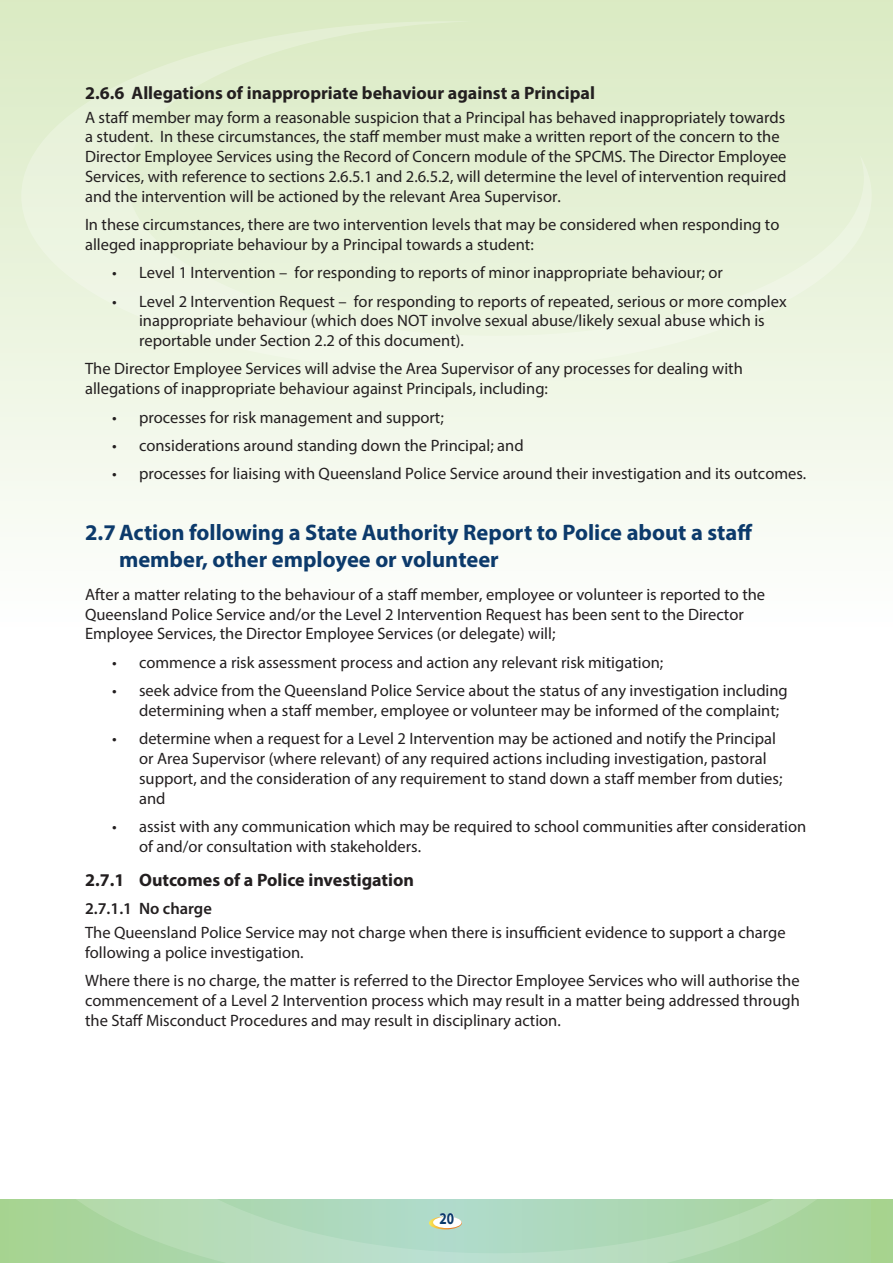
<style>
.page{position:relative;width:893px;height:1263px;background:#fff}
.page>*{position:absolute;margin:0;border:0;box-sizing:border-box;transform-origin:0 0}
.SP_Heading_2{font:700 22.5px/27px "Myriad Pro";color:#0c3a6b}
.SP_Heading_2_5{font:700 18px "Myriad Pro";color:#231f20}
.SP_Body{font:16.5px/19.8px "Myriad Pro";color:#231f20}
.bullets{font:16.5px/19.8px "Myriad Pro";color:#231f20}
.SP_Heading_2_8{font:600 16.5px "Myriad Pro";color:#231f20}
.t1{font:700 16.5px "Myriad Pro";color:#0c3a6b;scale:.8 1}
</style>
<div class="page">
<div style="left:0;top:0;width:893px;height:631px;background:linear-gradient(to bottom,#daeac2,#fefefe)"></div>
<div style="left:872px;top:0;width:21px;height:631px;background:linear-gradient(to bottom,#daeac2,#fefefe)"></div>
<div style="left:0;top:1199px;width:893px;height:64px;background:#a7d496"></div>
<svg style="left:21px;top:21px;width:851px;height:350px;background:#e5f0d6"></svg>
<svg style="left:76px;top:1199px;width:741px;height:64px"></svg>
<p class="SP_Heading_2_5" style="left:85px;top:81px;width:511px">2.6.6 Allegations of inappropriate behaviour against a Principal</p>
<p class="SP_Body" style="left:85px;top:107px;width:703px">A staff member may form a reasonable suspicion that a Principal has behaved inappropriately towards a student. In these circumstances, the staff member must make a written report of the concern to the Director Employee Services using the Record of Concern module of the SPCMS. The Director Employee Services, with reference to sections 2.6.5.1 and 2.6.5.2, will determine the level of intervention required and the intervention will be actioned by the relevant Area Supervisor.</p>
<p class="SP_Body" style="left:85px;top:214px;width:696px">In these circumstances, there are two intervention levels that may be considered when responding to alleged inappropriate behaviour by a Principal towards a student:</p>
<p class="bullets" style="left:112px;top:263px;width:612px">• Level 1 Intervention – for responding to reports of minor inappropriate behaviour; or</p>
<p class="bullets" style="left:139px;top:291px;width:649px;text-indent:-27px">• Level 2 Intervention Request – for responding to reports of repeated, serious or more complex inappropriate behaviour (which does NOT involve sexual abuse/likely sexual abuse which is reportable under Section 2.2 of this document).</p>
<p class="SP_Body" style="left:85px;top:359px;width:659px">The Director Employee Services will advise the Area Supervisor of any processes for dealing with allegations of inappropriate behaviour against Principals, including:</p>
<p class="bullets" style="left:112px;top:407px;width:333px">• processes for risk management and support;</p>
<p class="bullets" style="left:112px;top:435px;width:413px">• considerations around standing down the Principal; and</p>
<p class="bullets" style="left:112px;top:463px;width:696px">• processes for liaising with Queensland Police Service around their investigation and its outcomes.</p>
<p class="SP_Heading_2" style="left:119px;top:518px;width:635px;text-indent:-34px">2.7Action following a State Authority Report to Police about a staff member, other employee or volunteer</p>
<p class="SP_Body" style="left:85px;top:584px;width:682px">After a matter relating to the behaviour of a staff member, employee or volunteer is reported to the<br>Queensland Police Service and/or the Level 2 Intervention Request has been sent to the Director<br>Employee Services, the Director Employee Services (or delegate) will;</p>
<p class="bullets" style="left:112px;top:652px;width:553px">• commence a risk assessment process and action any relevant risk mitigation;</p>
<p class="bullets" style="left:139px;top:680px;width:650px;text-indent:-27px">• seek advice from the Queensland Police Service about the status of any investigation including determining when a staff member, employee or volunteer may be informed of the complaint;</p>
<p class="bullets" style="left:139px;top:728px;width:645px;text-indent:-27px">• determine when a request for a Level 2 Intervention may be actioned and notify the Principal or Area Supervisor (where relevant) of any required actions including investigation, pastoral support, and the consideration of any requirement to stand down a staff member from duties; and</p>
<p class="bullets" style="left:139px;top:816px;width:669px;text-indent:-27px">• assist with any communication which may be required to school communities after consideration of and/or consultation with stakeholders.</p>
<p class="SP_Heading_2_5" style="left:85px;top:868px;width:331px">2.7.1 Outcomes of a Police investigation</p>
<p class="SP_Heading_2_8" style="left:85px;top:898px;width:128px">2.7.1.1 No charge</p>
<p class="SP_Body" style="left:85px;top:923px;width:702px">The Queensland Police Service may not charge when there is insufficient evidence to support a charge following a police investigation.</p>
<p class="SP_Body" style="left:85px;top:971px;width:716px;text-align:justify">Where there is no charge, the matter is referred to the Director Employee Services who will authorise the commencement of a Level 2 Intervention process which may result in a matter being addressed through the Staff Misconduct Procedures and may result in disciplinary action.</p>
<p class="t1" style="left:440px;top:1208px;width:20px">20</p>
</div>
